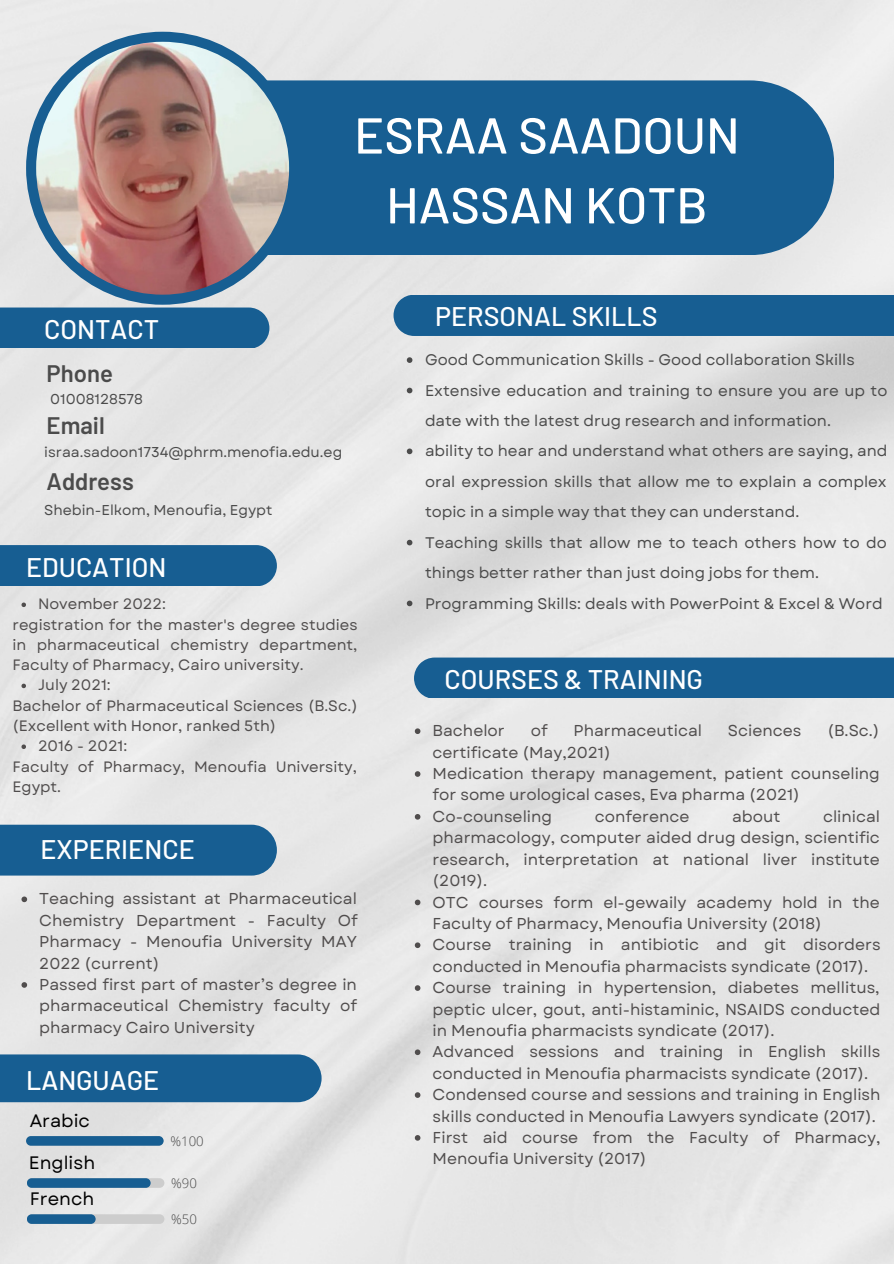
<style>
.page{position:relative;width:894px;height:1264px;background:#fff}
.page>*{position:absolute;margin:0;border:0;box-sizing:border-box;transform-origin:0 0}
.t1{font:500 50.4px/69.8px "Barlow";color:#fff;text-align:center}
.t2{font:500 26.85px "Barlow";color:#fff}
.t3{font:600 23.85px "Barlow";color:#4b4b4b}
.t4{font:18px "Garet";color:#000}
.t5{font:15.75px/21.5px "Garet";color:#504d4d}
.t6{font:15.3px/30.5px "Garet";color:#4b4b4b}
.t7{font:15px/20.2px "Garet";color:#504d4d}
.t8{font:14.25px "Garet";color:#4b4b4b}
.t9{font:300 13.2px "Open Sans";color:#4b4b4b}
</style>
<div class="page">
<img style="left:0;top:0;width:893px;height:1263px">
<div style="left:36px;top:80px;width:797px;height:175px;background:#175e92;border-radius:84px"></div>
<div style="left:26px;top:32px;width:273px;height:273px;background:#175e92;border-radius:50%"></div>
<div style="left:26px;top:1136px;width:137px;height:9px;background:#175e92;border-radius:5px"></div>
<div style="left:0;top:824px;width:277px;height:51px;background:#175e92"></div>
<div style="left:393px;top:295px;width:500px;height:40px;background:#175e92"></div>
<div style="left:0;top:307px;width:269px;height:41px;background:#175e92"></div>
<div style="left:0;top:545px;width:277px;height:41px;background:#175e92"></div>
<div style="left:0;top:1054px;width:321px;height:48px;background:#175e92"></div>
<img style="left:36px;top:42px;width:253px;height:253px;border-radius:50%">
<svg style="left:21px;top:896px;width:6px;height:6px"></svg>
<svg style="left:21px;top:982px;width:6px;height:5px"></svg>
<div style="left:414px;top:657px;width:479px;height:41px;background:#175e92"></div>
<svg style="left:21px;top:602px;width:5px;height:5px"></svg>
<svg style="left:21px;top:683px;width:5px;height:5px"></svg>
<svg style="left:21px;top:744px;width:5px;height:5px"></svg>
<svg style="left:406px;top:357px;width:6px;height:6px"></svg>
<svg style="left:406px;top:388px;width:6px;height:5px"></svg>
<svg style="left:406px;top:448px;width:6px;height:6px"></svg>
<svg style="left:406px;top:540px;width:6px;height:5px"></svg>
<svg style="left:406px;top:600px;width:6px;height:6px"></svg>
<svg style="left:414px;top:728px;width:6px;height:6px"></svg>
<svg style="left:414px;top:771px;width:6px;height:5px"></svg>
<svg style="left:414px;top:814px;width:6px;height:5px"></svg>
<svg style="left:414px;top:899px;width:6px;height:6px"></svg>
<svg style="left:414px;top:942px;width:6px;height:6px"></svg>
<svg style="left:414px;top:985px;width:6px;height:5px"></svg>
<svg style="left:414px;top:1049px;width:6px;height:6px"></svg>
<svg style="left:414px;top:1092px;width:6px;height:5px"></svg>
<svg style="left:414px;top:1135px;width:6px;height:5px"></svg>
<div style="left:27px;top:1178px;width:137px;height:9px;background:#cdcdcd;border-radius:5px"></div>
<div style="left:27px;top:1178px;width:124px;height:9px;background:#175e92;border-radius:5px"></div>
<div style="left:27px;top:1214px;width:137px;height:9px;background:#cdcdcd;border-radius:5px"></div>
<div style="left:27px;top:1214px;width:69px;height:9px;background:#175e92;border-radius:5px"></div>
<p class="t1" style="left:354px;top:98px;width:387px">ESRAA SAADOUN<br>HASSAN KOTB</p>
<p class="t2" style="left:44px;top:312px;width:117px">CONTACT</p>
<p class="t3" style="left:47px;top:358px;width:68px">Phone</p>
<p class="t3" style="left:47px;top:410px;width:60px">Email</p>
<p class="t3" style="left:47px;top:465px;width:89px">Address</p>
<p class="t8" style="left:50px;top:389px;width:94px">01008128578</p>
<p class="t8" style="left:44px;top:441px;width:299px">israa.sadoon1734@phrm.menofia.edu.eg</p>
<p class="t8" style="left:44px;top:499px;width:230px">Shebin-Elkom, Menoufia, Egypt</p>
<p class="t2" style="left:26px;top:550px;width:142px">EDUCATION</p>
<p class="t7" style="left:38px;top:594px;width:129px">November 2022:</p>
<p class="t2" style="left:435px;top:299px;width:224px">PERSONAL SKILLS</p>
<p class="t6" style="left:425px;top:344px;width:431px">Good Communication Skills - Good collaboration Skills</p>
<p class="t6" style="left:425px;top:375px;width:464px">Extensive education and training to ensure you are up to date with the latest drug research and information.</p>
<p class="t6" style="left:425px;top:436px;width:464px;text-align:justify">ability to hear and understand what others are saying, and oral expression skills that allow me to explain a complex topic in a simple way that they can understand.</p>
<p class="t6" style="left:425px;top:527px;width:463px">Teaching skills that allow me to teach others how to do things better rather than just doing jobs for them.</p>
<p class="t6" style="left:425px;top:588px;width:459px">Programming Skills: deals with PowerPoint &amp; Excel &amp; Word</p>
<p class="t7" style="left:12px;top:614px;width:346px;text-align:justify">registration for the master's degree studies in pharmaceutical chemistry department, Faculty of Pharmacy, Cairo university.</p>
<p class="t7" style="left:12px;top:695px;width:347px">Bachelor of Pharmaceutical Sciences (B.Sc.) (Excellent with Honor, ranked 5th)</p>
<p class="t7" style="left:12px;top:756px;width:346px">Faculty of Pharmacy, Menoufia University,<br>Egypt.</p>
<p class="t7" style="left:38px;top:675px;width:74px">July 2021:</p>
<p class="t7" style="left:38px;top:736px;width:91px">2016 - 2021:</p>
<p class="t2" style="left:40px;top:831px;width:156px">EXPERIENCE</p>
<p class="t5" style="left:39px;top:888px;width:320px;text-align:justify">Teaching assistant at Pharmaceutical Chemistry Department - Faculty Of Pharmacy - Menoufia University MAY 2022 (current)</p>
<p class="t5" style="left:39px;top:973px;width:319px;text-align:justify">Passed first part of master’s degree in pharmaceutical Chemistry faculty of pharmacy Cairo University</p>
<p class="t2" style="left:26px;top:1063px;width:134px">LANGUAGE</p>
<p class="t4" style="left:30px;top:1108px;width:62px">Arabic</p>
<p class="t4" style="left:29px;top:1149px;width:68px">English</p>
<p class="t4" style="left:30px;top:1185px;width:66px">French</p>
<p class="t9" style="left:170px;top:1131px;width:35px">%100</p>
<p class="t9" style="left:171px;top:1173px;width:27px">%90</p>
<p class="t9" style="left:171px;top:1209px;width:27px">%50</p>
<p class="t2" style="left:444px;top:662px;width:260px">COURSES &amp; TRAINING</p>
<p class="t5" style="left:432px;top:720px;width:74px">Bachelor</p>
<p class="t5" style="left:530px;top:720px;width:18px">of</p>
<p class="t5" style="left:573px;top:720px;width:130px">Pharmaceutical</p>
<p class="t5" style="left:727px;top:720px;width:75px">Sciences</p>
<p class="t5" style="left:827px;top:720px;width:54px">(B.Sc.)</p>
<p class="t5" style="left:432px;top:741px;width:180px">certificate (May,2021)</p>
<p class="t5" style="left:432px;top:763px;width:448px">Medication therapy management, patient counseling for some urological cases, Eva pharma (2021)</p>
<p class="t5" style="left:432px;top:805px;width:121px">Co-counseling</p>
<p class="t5" style="left:594px;top:805px;width:96px">conference</p>
<p class="t5" style="left:731px;top:805px;width:50px">about</p>
<p class="t5" style="left:432px;top:805px;width:449px;text-align:justify;text-indent:390px">clinical pharmacology, computer aided drug design, scientific research, interpretation at national liver institute (2019).</p>
<p class="t5" style="left:432px;top:891px;width:448px">OTC courses form el-gewaily academy hold in the<br>Faculty of Pharmacy, Menoufia University (2018)</p>
<p class="t5" style="left:432px;top:934px;width:449px">Course training in antibiotic and git disorders conducted in Menoufia pharmacists syndicate (2017).</p>
<p class="t5" style="left:432px;top:976px;width:449px;text-align:justify">Course training in hypertension, diabetes mellitus, peptic ulcer, gout, anti-histaminic, NSAIDS conducted in Menoufia pharmacists syndicate (2017).</p>
<p class="t5" style="left:432px;top:1041px;width:449px">Advanced sessions and training in English skills conducted in Menoufia pharmacists syndicate (2017).</p>
<p class="t5" style="left:432px;top:1083px;width:449px">Condensed course and sessions and training in English skills conducted in Menoufia Lawyers syndicate (2017).</p>
<p class="t5" style="left:432px;top:1126px;width:449px">First aid course from the Faculty of Pharmacy,<br>Menoufia University (2017)</p>
</div>
